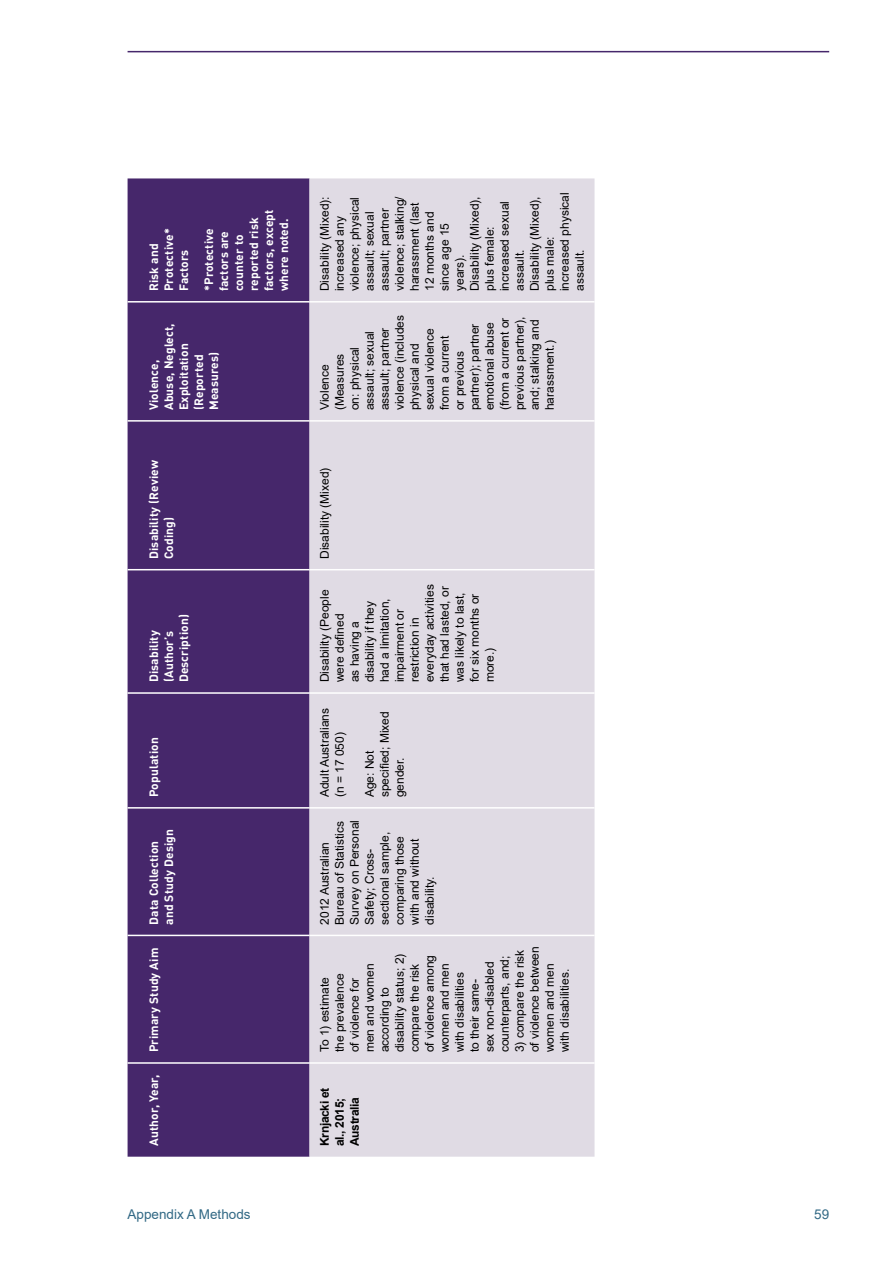
<style>
.page{position:relative;width:893px;height:1263px;background:#fff}
.page>*{position:absolute;margin:0;border:0;box-sizing:border-box;transform-origin:0 0}
.t1{font:13.5px "Arial";color:#326985}
.RR_Table_Body_Modify{font:12px/15px "Arial";color:#000}
.RR_Table_Heading_1_W{font:700 12px/15px "DIN Pro";letter-spacing:.01em;color:#fff}
.RR_Table_Body_Bold_M{font:700 12px/15px "Arial";letter-spacing:-.025em;color:#000}
</style>
<div class="page">
<hr style="left:128px;top:51px;width:701px;height:1px;background:#46276b">
<div style="left:128px;top:178px;width:181px;height:979px;background:#46276b"></div>
<div style="left:309px;top:178px;width:285px;height:979px;background:#e0dbe4"></div>
<hr style="left:128px;top:1062px;width:181px;height:2px;background:#fff">
<hr style="left:128px;top:935px;width:181px;height:1px;background:#fff">
<hr style="left:128px;top:807px;width:181px;height:1px;background:#fff">
<hr style="left:128px;top:692px;width:181px;height:2px;background:#fff">
<hr style="left:128px;top:569px;width:181px;height:1px;background:#fff">
<hr style="left:128px;top:420px;width:181px;height:2px;background:#fff">
<hr style="left:128px;top:301px;width:181px;height:2px;background:#fff">
<hr style="left:310px;top:1062px;width:284px;height:2px;background:#fff">
<hr style="left:310px;top:935px;width:284px;height:1px;background:#fff">
<hr style="left:310px;top:807px;width:284px;height:1px;background:#fff">
<hr style="left:310px;top:692px;width:284px;height:2px;background:#fff">
<hr style="left:310px;top:569px;width:284px;height:1px;background:#fff">
<hr style="left:310px;top:420px;width:284px;height:2px;background:#fff">
<hr style="left:310px;top:301px;width:284px;height:2px;background:#fff">
<p class="RR_Table_Heading_1_W" style="left:146px;top:291px;width:64px;rotate:-90deg">Risk and<br>Protective*<br>Factors</p>
<p class="RR_Table_Heading_1_W" style="left:201px;top:291px;width:83px;rotate:-90deg">*Protective factors are counter to reported risk factors, except where noted.</p>
<p class="RR_Table_Heading_1_W" style="left:146px;top:410px;width:88px;rotate:-90deg">Violence,<br>Abuse, Neglect,<br>Exploitation (Reported<br>Measures)</p>
<p class="RR_Table_Heading_1_W" style="left:146px;top:559px;width:100px;rotate:-90deg">Disability (Review<br>Coding)</p>
<p class="RR_Table_Heading_1_W" style="left:146px;top:682px;width:70px;rotate:-90deg">Disability (Author’s<br>Description)</p>
<p class="RR_Table_Heading_1_W" style="left:146px;top:797px;width:61px;rotate:-90deg">Population</p>
<p class="RR_Table_Heading_1_W" style="left:146px;top:925px;width:97px;rotate:-90deg">Data Collection and Study Design</p>
<p class="RR_Table_Heading_1_W" style="left:146px;top:1052px;width:106px;rotate:-90deg">Primary Study Aim</p>
<p class="RR_Table_Heading_1_W" style="left:146px;top:1146px;width:73px;rotate:-90deg">Author, Year,</p>
<p class="RR_Table_Body_Modify" style="left:317px;top:291px;width:96px;rotate:-90deg">Disability (Mixed): increased any violence; physical assault; sexual assault; partner violence; stalking/ harassment (last<br>12 months and since age 15 years).</p>
<p class="RR_Table_Body_Modify" style="left:467px;top:291px;width:96px;rotate:-90deg">Disability (Mixed), plus female: increased sexual assault.</p>
<p class="RR_Table_Body_Modify" style="left:527px;top:291px;width:100px;rotate:-90deg">Disability (Mixed), plus male: increased physical assault.</p>
<p class="RR_Table_Body_Modify" style="left:317px;top:410px;width:97px;rotate:-90deg">Violence (Measures<br>on: physical assault; sexual assault; partner violence (includes physical and sexual violence from a current<br>or previous partner); partner emotional abuse (from a current or previous partner), and; stalking and harassment.)</p>
<p class="RR_Table_Body_Modify" style="left:317px;top:559px;width:93px;rotate:-90deg">Disability (Mixed)</p>
<p class="RR_Table_Body_Modify" style="left:317px;top:682px;width:100px;rotate:-90deg">Disability (People were defined<br>as having a disability if they had a limitation, impairment or restriction in everyday activities that had lasted, or was likely to last, for six months or more.)</p>
<p class="RR_Table_Body_Modify" style="left:317px;top:797px;width:91px;rotate:-90deg">Adult Australians (n = 17 050)</p>
<p class="RR_Table_Body_Modify" style="left:362px;top:797px;width:88px;rotate:-90deg">Age: Not specified; Mixed gender.</p>
<p class="RR_Table_Body_Modify" style="left:317px;top:925px;width:106px;rotate:-90deg">2012 Australian<br>Bureau of Statistics<br>Survey on Personal<br>Safety; Cross&shy;sectional sample, comparing those with and without disability.</p>
<p class="RR_Table_Body_Modify" style="left:317px;top:1052px;width:100px;rotate:-90deg">To 1) estimate<br>the prevalence<br>of violence for men and women according to disability status; 2) compare the risk of violence among women and men with disabilities<br>to their same-<br>sex non-disabled counterparts, and;</p>
<p class="RR_Table_Body_Modify" style="left:512px;top:1052px;width:108px;rotate:-90deg">3) compare the risk of violence between women and men with disabilities.</p>
<p class="RR_Table_Body_Bold_M" style="left:317px;top:1146px;width:60px;rotate:-90deg">Krnjacki et al., 2015;<br>Australia</p>
<p class="t1" style="left:128px;top:1205px;width:125px">Appendix A Methods</p>
<p class="t1" style="left:814px;top:1205px;width:17px">59</p>
</div>
